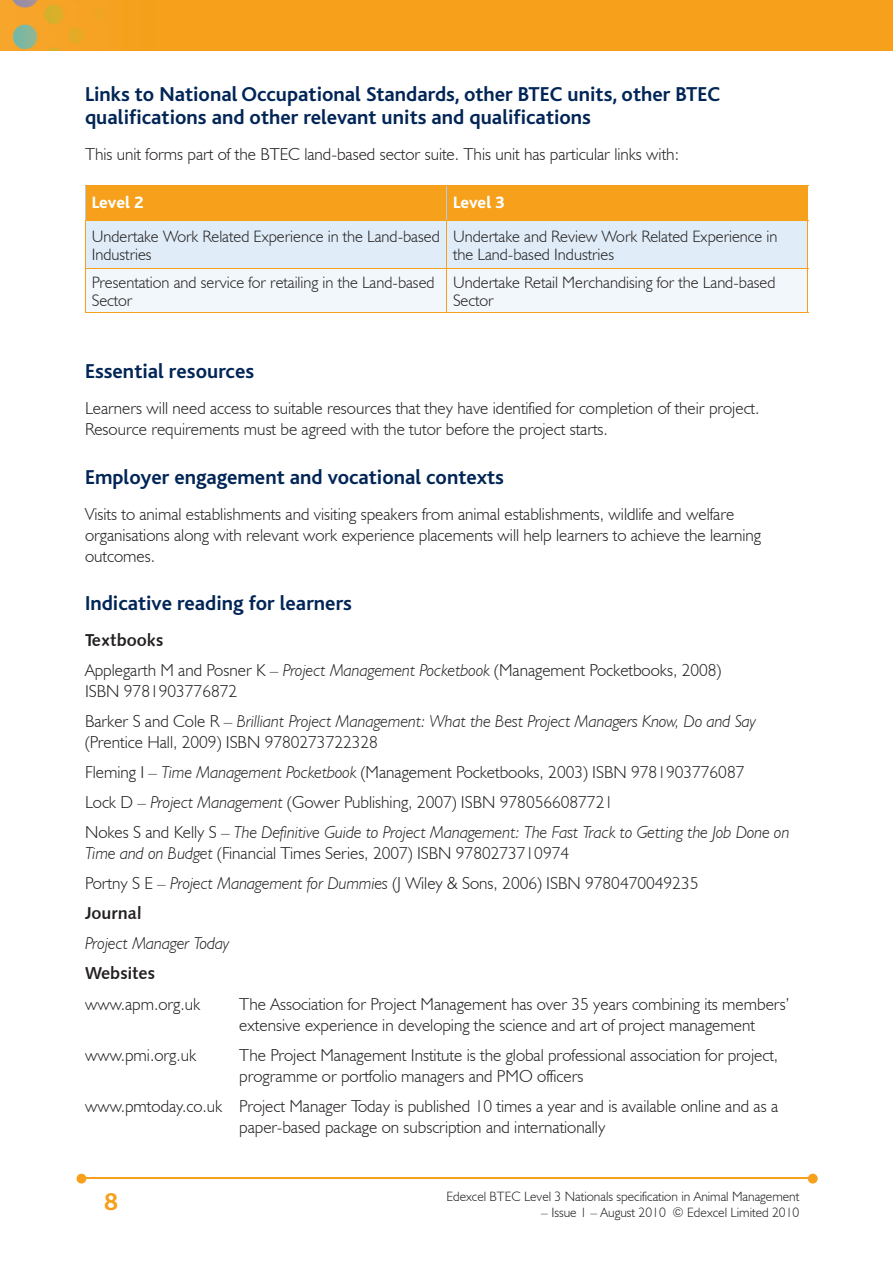
<style>
.page{position:relative;width:893px;height:1263px;background:#fff}
.page>*{position:absolute;margin:0;border:0;box-sizing:border-box;transform-origin:0 0}
.t1{font:700 25.5px "Bliss";color:#f6a01b}
.t2{font:700 21px/22.5px "Bliss";color:#002556}
.t3{font:300 17.25px/21px "Humanist 521 BT";color:#231f20}
.t4{font:italic 300 17.25px/21px "Humanist 521 BT";color:#231f20}
.t5{font:17.25px "Humanist 531 BT Bold A";color:#231f20}
.t6{font:800 17.25px "Bliss";letter-spacing:-.005em;color:#fff}
.t7{font:300 16.5px/18.8px "Humanist 521 BT";color:#231f20}
.t8{font:300 13.5px "Humanist 521 BT";color:#231f20}
.s1{font-style:italic}
.s2{font-style:normal}
</style>
<div class="page">
<img style="left:0;top:0;width:893px;height:51px">
<hr style="left:82px;top:1178px;width:728px;height:1px;background:#f6a01b">
<svg style="left:808px;top:1174px;width:10px;height:9px"></svg>
<svg style="left:77px;top:1174px;width:9px;height:9px"></svg>
<svg style="left:86px;top:186px;width:721px;height:126px"></svg>
<hr style="left:85px;top:186px;width:1px;height:34px;background:#accfed">
<hr style="left:446px;top:186px;width:1px;height:34px;background:#accfed">
<hr style="left:807px;top:186px;width:1px;height:34px;background:#f6a01b">
<hr style="left:85px;top:185px;width:362px;height:1px;background:#f6a01b">
<hr style="left:447px;top:185px;width:361px;height:1px;background:#f6a01b">
<hr style="left:85px;top:221px;width:1px;height:47px;background:#f6a01b">
<hr style="left:85px;top:220px;width:362px;height:1px;background:#f6a01b">
<hr style="left:446px;top:221px;width:1px;height:47px;background:#f6a01b">
<hr style="left:807px;top:221px;width:1px;height:47px;background:#f6a01b">
<hr style="left:447px;top:220px;width:361px;height:1px;background:#f6a01b">
<hr style="left:85px;top:312px;width:362px;height:1px;background:#f6a01b">
<hr style="left:85px;top:269px;width:1px;height:43px;background:#f6a01b">
<hr style="left:85px;top:268px;width:362px;height:1px;background:#f6a01b">
<hr style="left:447px;top:312px;width:361px;height:1px;background:#f6a01b">
<hr style="left:446px;top:269px;width:1px;height:43px;background:#f6a01b">
<hr style="left:807px;top:269px;width:1px;height:43px;background:#f6a01b">
<hr style="left:447px;top:268px;width:361px;height:1px;background:#f6a01b">
<p class="t2" style="left:85px;top:83px;width:637px">Links to National Occupational Standards, other BTEC units, other BTEC qualifications and other relevant units and qualifications</p>
<p class="t3" style="left:85px;top:143px;width:595px">This unit forms part of the BTEC land-based sector suite. This unit has particular links with:</p>
<p class="t6" style="left:92px;top:193px;width:53px">Level 2</p>
<p class="t6" style="left:453px;top:193px;width:53px">Level 3</p>
<p class="t7" style="left:92px;top:226px;width:349px">Undertake Work Related Experience in the Land-based<br>Industries</p>
<p class="t7" style="left:453px;top:226px;width:326px">Undertake and Review Work Related Experience in the Land-based Industries</p>
<p class="t7" style="left:92px;top:272px;width:344px">Presentation and service for retailing in the Land-based<br>Sector</p>
<p class="t7" style="left:453px;top:272px;width:324px">Undertake Retail Merchandising for the Land-based<br>Sector</p>
<p class="t2" style="left:85px;top:361px;width:171px">Essential resources</p>
<p class="t3" style="left:85px;top:398px;width:676px">Learners will need access to suitable resources that they have identified for completion of their project.<br>Resource requirements must be agreed with the tutor before the project starts.</p>
<p class="t2" style="left:85px;top:466px;width:420px">Employer engagement and vocational contexts</p>
<p class="t3" style="left:85px;top:503px;width:678px">Visits to animal establishments and visiting speakers from animal establishments, wildlife and welfare organisations along with relevant work experience placements will help learners to achieve the learning outcomes.</p>
<p class="t2" style="left:85px;top:592px;width:268px">Indicative reading for learners</p>
<p class="t5" style="left:85px;top:630px;width:80px">Textbooks</p>
<p class="t3" style="left:85px;top:659px;width:638px">Applegarth M and Posner K – <span class="s1">Project Management Pocketbook</span> (Management Pocketbooks, 2008)<br>ISBN 9781903776872</p>
<p class="t4" style="left:85px;top:711px;width:673px"><span class="s2">Barker S and Cole R –</span> Brilliant Project Management: What the Best Project Managers Know, Do and Say <span class="s2">(Prentice Hall, 2009) ISBN 9780273722328</span></p>
<p class="t3" style="left:85px;top:757px;width:706px;line-height:30px">Fleming I – <span class="s1">Time Management Pocketbook</span> (Management Pocketbooks, 2003) ISBN 9781903776087<br>Lock D – <span class="s1">Project Management</span> (Gower Publishing, 2007) ISBN 9780566087721<br>Nokes S and Kelly S – <span class="s1">The Definitive Guide to Project Management: The Fast Track to Getting the Job Done on</span></p>
<p class="t3" style="left:85px;top:838px;width:615px;line-height:30px"><span class="s1">Time and on Budget</span> (Financial Times Series, 2007) ISBN 9780273710974<br>Portny S E – <span class="s1">Project Management for Dummies</span> (J Wiley &amp; Sons, 2006) ISBN 9780470049235</p>
<p class="t5" style="left:85px;top:903px;width:58px">Journal</p>
<p class="t4" style="left:85px;top:933px;width:146px">Project Manager Today</p>
<p class="t5" style="left:85px;top:963px;width:72px">Websites</p>
<p class="t3" style="left:85px;top:993px;width:117px">www.apm.org.uk</p>
<p class="t3" style="left:239px;top:993px;width:551px">The Association for Project Management has over 35 years combining its members’ extensive experience in developing the science and art of project management</p>
<p class="t3" style="left:85px;top:1044px;width:113px">www.pmi.org.uk</p>
<p class="t3" style="left:239px;top:1044px;width:540px">The Project Management Institute is the global professional association for project, programme or portfolio managers and PMO officers</p>
<p class="t3" style="left:239px;top:1095px;width:540px;text-indent:-154px">www.pmtoday.co.uk Project Manager Today is published 10 times a year and is available online and as a paper-based package on subscription and internationally</p>
<h1 class="t1" style="left:104px;top:1189px;width:15px">8</h1>
<p class="t8" style="left:446px;top:1188px;width:354px">Edexcel BTEC Level 3 Nationals specification in Animal Management</p>
<p class="t8" style="left:541px;top:1204px;width:260px">– Issue 1 – August 2010 © Edexcel Limited 2010</p>
</div>
